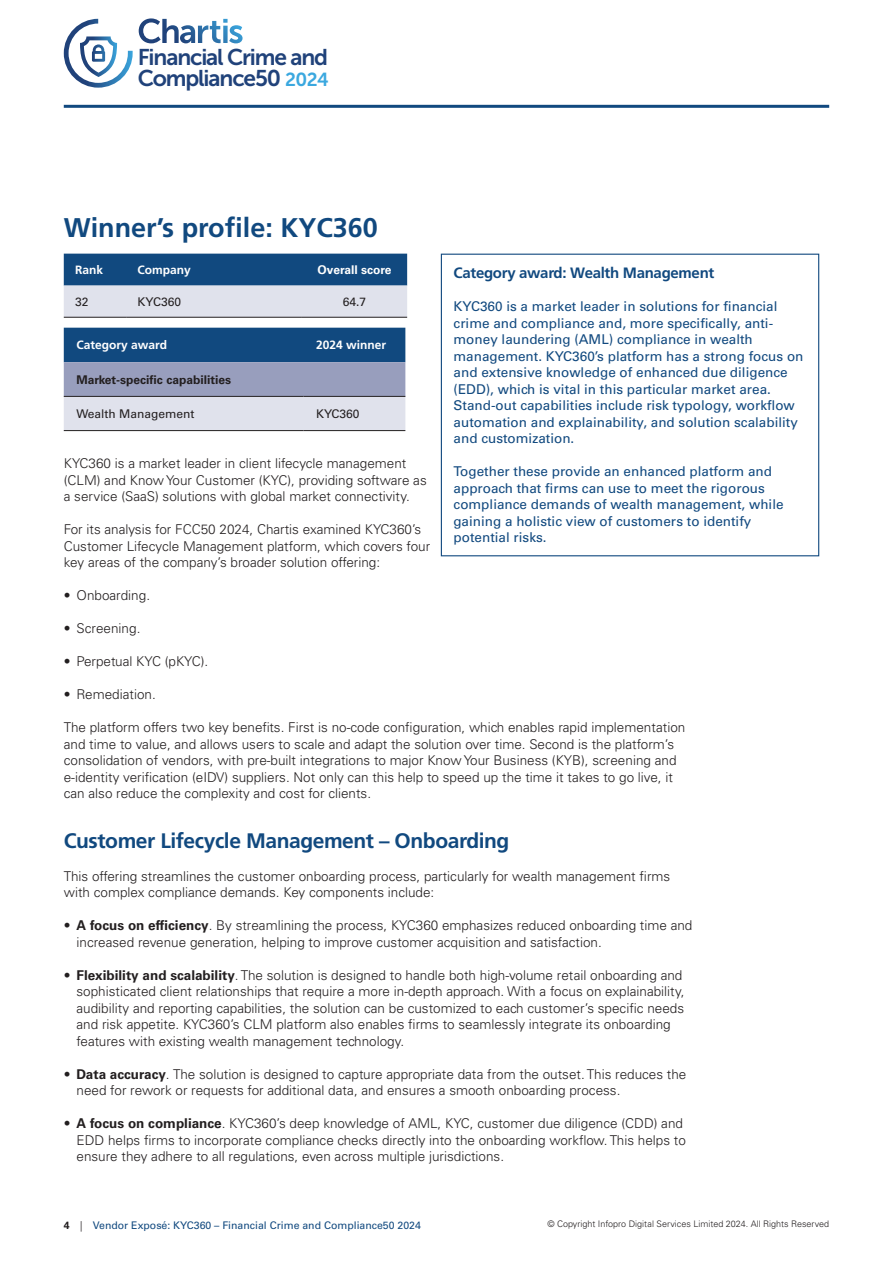
<style>
.page{position:relative;width:893px;height:1263px;background:#fff}
.page>*{position:absolute;margin:0;border:0;box-sizing:border-box;transform-origin:0 0}
.t1{font:700 27px "Frutiger LT Std";color:#11497f}
.t2{font:22.8px/20.5px "Museo Sans 700";letter-spacing:-.05em;color:#20427a}
.Heading_2{font:700 21px "Frutiger LT Std";letter-spacing:-.02em;color:#11497f}
.Box_head{font:700 15px "Frutiger LT Std";letter-spacing:-.02em;color:#11497f}
.t3{font:300 13.5px/16.5px "Univers LT Std";color:#231f20}
.Box_text{font:13.5px/16.5px "Univers LT Std";color:#11497f}
.Table_header{font:700 12px "Frutiger LT Std";color:#fff}
.Table_text{font:12px "Univers LT Std";color:#231f20}
.Table_text-2{font:700 12px "Univers LT Std";color:#231f20}
.Table_header-2{font:700 12px "Univers LT Std";color:#fff}
.t4{font:10.5px "Univers LT Std";color:#11497f}
.t5{font:300 9px "Univers LT Std";color:#231f20}
.s1{font-size:18.75px;color:#3ba8df}
.s2{font-weight:700}
.s3{font-weight:700;color:#231f20}
.s4{font-weight:300;color:#231f20}
</style>
<div class="page">
<hr style="left:64px;top:105px;width:765px;height:3px;background:#11497f">
<svg style="left:139px;top:18px;width:104px;height:25px"></svg>
<svg style="left:64px;top:19px;width:69px;height:69px"></svg>
<svg style="left:64px;top:254px;width:343px;height:63px;background:#7895b4"></svg>
<hr style="left:64px;top:317px;width:62px;height:1px;background:#231f20">
<hr style="left:126px;top:317px;width:176px;height:1px;background:#231f20">
<hr style="left:302px;top:317px;width:105px;height:1px;background:#231f20">
<svg style="left:64px;top:328px;width:341px;height:102px;background:#8297b7"></svg>
<hr style="left:64px;top:396px;width:239px;height:1px;background:#231f20">
<hr style="left:303px;top:396px;width:102px;height:1px;background:#231f20">
<hr style="left:64px;top:430px;width:239px;height:1px;background:#231f20">
<hr style="left:303px;top:430px;width:102px;height:1px;background:#231f20">
<div style="left:441px;top:254px;width:378px;height:302px;border:1px solid #11497f"></div>
<h2 class="t2" style="left:138px;top:47px;width:193px">Financial Crime and<br>Compliance50 <span class="s1">2024</span></h2>
<p class="t1" style="left:64px;top:212px;width:316px">Winner’s profile: KYC360</p>
<p class="Table_header" style="left:75px;top:263px;width:30px">Rank</p>
<p class="Table_header" style="left:138px;top:263px;width:55px">Company</p>
<p class="Table_header-2" style="left:318px;top:263px;width:75px">Overall score</p>
<p class="Table_text" style="left:75px;top:294px;width:15px">32</p>
<p class="Table_text" style="left:138px;top:294px;width:45px">KYC360</p>
<p class="Table_text" style="left:343px;top:294px;width:25px">64.7</p>
<p class="Table_header" style="left:77px;top:338px;width:92px">Category award</p>
<p class="Table_header" style="left:316px;top:338px;width:72px">2024 winner</p>
<p class="Table_text-2" style="left:77px;top:372px;width:156px">Market-specific capabilities</p>
<p class="Table_text" style="left:77px;top:406px;width:120px">Wealth Management</p>
<p class="Table_text" style="left:316px;top:406px;width:45px">KYC360</p>
<p class="Box_head" style="left:454px;top:264px;width:262px">Category award: Wealth Management</p>
<p class="Box_text" style="left:454px;top:298px;width:351px">KYC360 is a market leader in solutions for financial crime and compliance and, more specifically, anti&shy;money laundering (AML) compliance in wealth management. KYC360’s platform has a strong focus on and extensive knowledge of enhanced due diligence (EDD), which is vital in this particular market area.<br>Stand-out capabilities include risk typology, workflow automation and explainability, and solution scalability and customization.</p>
<p class="Box_text" style="left:454px;top:463px;width:332px">Together these provide an enhanced platform and approach that firms can use to meet the rigorous compliance demands of wealth management, while gaining a holistic view of customers to identify potential risks.</p>
<p class="t3" style="left:64px;top:455px;width:365px">KYC360 is a market leader in client lifecycle management (CLM) and Know Your Customer (KYC), providing software as a service (SaaS) solutions with global market connectivity.</p>
<p class="t3" style="left:64px;top:521px;width:368px">For its analysis for FCC50 2024, Chartis examined KYC360’s<br>Customer Lifecycle Management platform, which covers four key areas of the company’s broader solution offering:</p>
<p class="t3" style="left:64px;top:587px;width:88px">• Onboarding.</p>
<p class="t3" style="left:64px;top:620px;width:78px">• Screening.</p>
<p class="t3" style="left:64px;top:653px;width:146px">• Perpetual KYC (pKYC).</p>
<p class="t3" style="left:64px;top:686px;width:94px">• Remediation.</p>
<p class="t3" style="left:64px;top:719px;width:623px">The platform offers two key benefits. First is no-code configuration, which enables rapid implementation and time to value, and allows users to scale and adapt the solution over time. Second is the platform’s consolidation of vendors, with pre-built integrations to major Know Your Business (KYB), screening and e-identity verification (eIDV) suppliers. Not only can this help to speed up the time it takes to go live, it can also reduce the complexity and cost for clients.</p>
<p class="Heading_2" style="left:64px;top:828px;width:447px">Customer Lifecycle Management – Onboarding</p>
<p class="t3" style="left:64px;top:868px;width:608px">This offering streamlines the customer onboarding process, particularly for wealth management firms with complex compliance demands. Key components include:</p>
<p class="t3" style="left:77px;top:917px;width:617px;text-indent:-13px">• <span class="s2">A focus on efficiency</span>. By streamlining the process, KYC360 emphasizes reduced onboarding time and increased revenue generation, helping to improve customer acquisition and satisfaction.</p>
<p class="t3" style="left:77px;top:967px;width:609px;text-indent:-13px">• <span class="s2">Flexibility and scalability</span>. The solution is designed to handle both high-volume retail onboarding and sophisticated client relationships that require a more in-depth approach. With a focus on explainability, audibility and reporting capabilities, the solution can be customized to each customer’s specific needs and risk appetite. KYC360’s CLM platform also enables firms to seamlessly integrate its onboarding features with existing wealth management technology.</p>
<p class="t3" style="left:77px;top:1066px;width:611px;text-indent:-13px">• <span class="s2">Data accuracy</span>. The solution is designed to capture appropriate data from the outset. This reduces the need for rework or requests for additional data, and ensures a smooth onboarding process.</p>
<p class="t3" style="left:77px;top:1115px;width:611px;text-indent:-13px">• <span class="s2">A focus on compliance</span>. KYC360’s deep knowledge of AML, KYC, customer due diligence (CDD) and<br>EDD helps firms to incorporate compliance checks directly into the onboarding workflow. This helps to ensure they adhere to all regulations, even across multiple jurisdictions.</p>
<p class="t4" style="left:64px;top:1219px;width:359px"><span class="s3">4</span> <span class="s4">|</span> Vendor Exposé: KYC360 – Financial Crime and Compliance50 2024</p>
<p class="t5" style="left:547px;top:1218px;width:283px">© Copyright Infopro Digital Services Limited 2024. All Rights Reserved</p>
</div>
